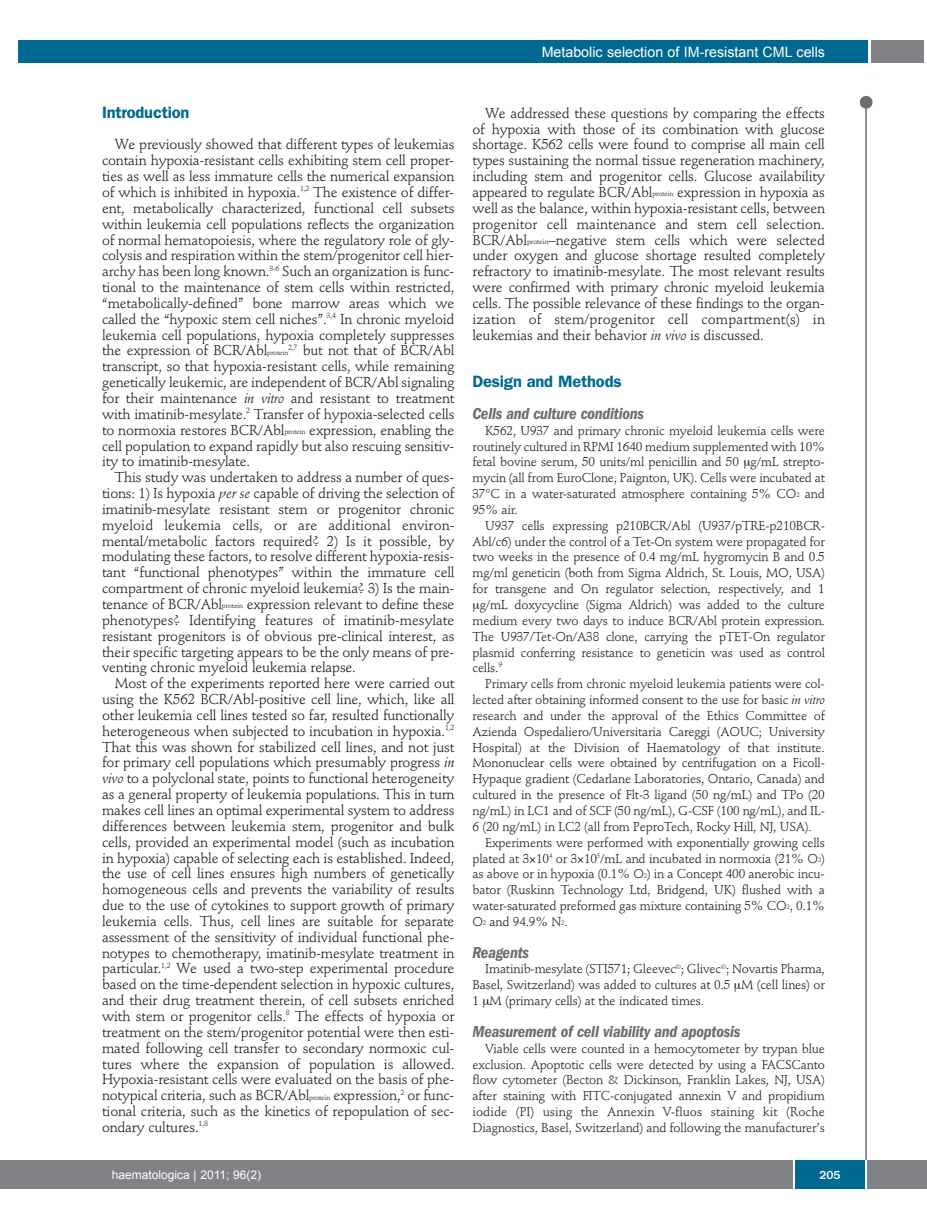
<style>
.page{position:relative;width:927px;height:1225px;background:#fff}
.page>*{position:absolute;margin:0;border:0;box-sizing:border-box;transform-origin:0 0}
.t1{font:italic 600 condensed 16.5px "Franklin Gothic";letter-spacing:-.015em;color:#6c6d70}
.t2{font:600 16.5px "Franklin Gothic";letter-spacing:-.015em;color:#006991}
.t3{font:14.25px/15.9px "Stempel Schneidler";letter-spacing:-.015em;color:#231f20;text-align:justify}
.t4{font:14.25px "Arial";color:#fff}
.t5{font:12.75px/15.9px "Stempel Schneidler";letter-spacing:-.015em;color:#231f20;text-align:justify}
.t6{font:12px "Arial";color:#fff}
.t7{font:500 12px "Franklin Gothic";color:#fff}
.s1{font-size:7.2px}
.s2{font-style:italic}
.s3{font-size:6.3px}
</style>
<div class="page">
<div style="left:860px;top:96px;width:12px;height:13px;background:#6c6d70;border-radius:50%"></div>
<hr style="left:865px;top:98px;width:2px;height:1062px;background:#6c6d70">
<div style="left:871px;top:40px;width:52px;height:22px;background:#808285"></div>
<div style="left:18px;top:40px;width:849px;height:22px;background:#006991"></div>
<div style="left:17px;top:1160px;width:910px;height:28px;background:#808285"></div>
<div style="left:795px;top:1160px;width:70px;height:28px;background:#006991"></div>
<hr style="left:793px;top:1160px;width:2px;height:28px;background:#fff">
<hr style="left:865px;top:1160px;width:2px;height:28px;background:#fff">
<div style="left:0;top:1160px;width:18px;height:28px;background:#808285"></div>
<p class="t4" style="left:542px;top:44px;width:285px">Metabolic selection of IM-resistant CML cells</p>
<p class="t2" style="left:102px;top:106px;width:89px">Introduction</p>
<p class="t3" style="left:102px;top:138px;width:354px;text-indent:13px">We previously showed that different types of leukemias contain hypoxia-resistant cells exhibiting stem cell proper&shy;ties as well as less immature cells the numerical expansion of which is inhibited in hypoxia.<sup>1,2</sup> The existence of differ&shy;ent, metabolically characterized, functional cell subsets within leukemia cell populations reflects the organization of normal hematopoiesis, where the regulatory role of gly&shy;colysis and respiration within the stem/progenitor cell hier&shy;archy has been long known.<sup>3-6</sup> Such an organization is func&shy;tional to the maintenance of stem cells within restricted, “metabolically-defined” bone marrow areas which we called the “hypoxic stem cell niches”.<sup>3,4</sup> In chronic myeloid leukemia cell populations, hypoxia completely suppresses the expression of BCR/Abl<span class="s1">protein</span><sup>2,7</sup> but not that of BCR/Abl transcript, so that hypoxia-resistant cells, while remaining genetically leukemic, are independent of BCR/Abl signaling for their maintenance <span class="s2">in vitro</span> and resistant to treatment with imatinib-mesylate.<sup>2</sup> Transfer of hypoxia-selected cells to normoxia restores BCR/Abl<span class="s1">protein</span> expression, enabling the cell population to expand rapidly but also rescuing sensitiv&shy;ity to imatinib-mesylate.</p>
<p class="t3" style="left:102px;top:471px;width:354px;text-indent:13px">This study was undertaken to address a number of ques&shy;tions: 1) Is hypoxia <span class="s2">per se</span> capable of driving the selection of imatinib-mesylate resistant stem or progenitor chronic myeloid leukemia cells, or are additional environ&shy;mental/metabolic factors required? 2) Is it possible, by modulating these factors, to resolve different hypoxia-resis&shy;tant “functional phenotypes” within the immature cell compartment of chronic myeloid leukemia? 3) Is the main&shy;tenance of BCR/Abl<span class="s1">protein</span> expression relevant to define these phenotypes? Identifying features of imatinib-mesylate resistant progenitors is of obvious pre-clinical interest, as their specific targeting appears to be the only means of pre&shy;venting chronic myeloid leukemia relapse.</p>
<p class="t3" style="left:102px;top:677px;width:354px;text-indent:13px">Most of the experiments reported here were carried out using the K562 BCR/Abl-positive cell line, which, like all other leukemia cell lines tested so far, resulted functionally heterogeneous when subjected to incubation in hypoxia.<sup>1,2<br></sup>That this was shown for stabilized cell lines, and not just for primary cell populations which presumably progress <span class="s2">in vivo</span> to a polyclonal state, points to functional heterogeneity as a general property of leukemia populations. This in turn makes cell lines an optimal experimental system to address differences between leukemia stem, progenitor and bulk cells, provided an experimental model (such as incubation in hypoxia) capable of selecting each is established. Indeed, the use of cell lines ensures high numbers of genetically homogeneous cells and prevents the variability of results due to the use of cytokines to support growth of primary leukemia cells. Thus, cell lines are suitable for separate assessment of the sensitivity of individual functional phe&shy;notypes to chemotherapy, imatinib-mesylate treatment in particular.<sup>1,2</sup> We used a two-step experimental procedure based on the time-dependent selection in hypoxic cultures, and their drug treatment therein, of cell subsets enriched with stem or progenitor cells.<sup>8</sup> The effects of hypoxia or treatment on the stem/progenitor potential were then esti&shy;mated following cell transfer to secondary normoxic cul&shy;tures where the expansion of population is allowed.<br>Hypoxia-resistant cells were evaluated on the basis of phe&shy;notypical criteria, such as BCR/Abl<span class="s1">protein</span> expression,<sup>2</sup> or func&shy;tional criteria, such as the kinetics of repopulation of sec&shy;ondary cultures.<sup>1,8</sup></p>
<p class="t3" style="left:472px;top:106px;width:354px;text-indent:13px">We addressed these questions by comparing the effects of hypoxia with those of its combination with glucose shortage. K562 cells were found to comprise all main cell types sustaining the normal tissue regeneration machinery, including stem and progenitor cells. Glucose availability appeared to regulate BCR/Abl<span class="s1">protein</span> expression in hypoxia as well as the balance, within hypoxia-resistant cells, between progenitor cell maintenance and stem cell selection.<br>BCR/Abl<span class="s1">protein</span>–negative stem cells which were selected under oxygen and glucose shortage resulted completely refractory to imatinib-mesylate. The most relevant results were confirmed with primary chronic myeloid leukemia cells. The possible relevance of these findings to the organ&shy;ization of stem/progenitor cell compartment(s) in leukemias and their behavior <span class="s2">in vivo</span> is discussed.</p>
<p class="t2" style="left:472px;top:376px;width:151px">Design and Methods</p>
<p class="t1" style="left:472px;top:407px;width:173px">Cells and culture conditions</p>
<p class="t5" style="left:472px;top:423px;width:354px;text-indent:13px">K562, U937 and primary chronic myeloid leukemia cells were routinely cultured in RPMI 1640 medium supplemented with 10% fetal bovine serum, 50 units/ml penicillin and 50 g/mL strepto&shy;mycin (all from EuroClone, Paignton, UK). Cells were incubated at 37°C in a water-saturated atmosphere containing 5% CO<span class="s3">2</span> and 95% air.</p>
<p class="t5" style="left:485px;top:518px;width:341px">U937 cells expressing p210BCR/Abl (U937/pTRE-p210BCR-</p>
<p class="t5" style="left:472px;top:534px;width:354px">Abl/c6) under the control of a Tet-On system were propagated for</p>
<p class="t5" style="left:472px;top:550px;width:354px">two weeks in the presence of 0.4 mg/mL hygromycin B and 0.5</p>
<p class="t5" style="left:472px;top:566px;width:354px">mg/ml geneticin (both from Sigma Aldrich, St. Louis, MO, USA)</p>
<p class="t5" style="left:472px;top:582px;width:354px">for transgene and On regulator selection, respectively, and 1</p>
<p class="t5" style="left:480px;top:598px;width:347px">g/mL doxycycline (Sigma Aldrich) was added to the culture</p>
<p class="t5" style="left:472px;top:614px;width:354px">medium every two days to induce BCR/Abl protein expression.</p>
<p class="t5" style="left:472px;top:629px;width:354px">The U937/Tet-On/A38 clone, carrying the pTET-On regulator</p>
<p class="t5" style="left:472px;top:645px;width:354px">plasmid conferring resistance to geneticin was used as control</p>
<p class="t5" style="left:472px;top:661px;width:31px">cells.<sup>9</sup></p>
<p class="t5" style="left:485px;top:677px;width:341px">Primary cells from chronic myeloid leukemia patients were col-</p>
<p class="t5" style="left:472px;top:693px;width:354px">lected after obtaining informed consent to the use for basic <span class="s2">in vitro</span></p>
<p class="t5" style="left:472px;top:709px;width:354px">research and under the approval of the Ethics Committee of</p>
<p class="t5" style="left:472px;top:724px;width:354px">Azienda Ospedaliero/Universitaria Careggi (AOUC; University</p>
<p class="t5" style="left:472px;top:740px;width:354px">Hospital) at the Division of Haematology of that institute.</p>
<p class="t5" style="left:472px;top:756px;width:354px">Mononuclear cells were obtained by centrifugation on a Ficoll-</p>
<p class="t5" style="left:472px;top:772px;width:354px">Hypaque gradient (Cedarlane Laboratories, Ontario, Canada) and</p>
<p class="t5" style="left:472px;top:788px;width:354px">cultured in the presence of Flt-3 ligand (50 ng/mL) and TPo (20</p>
<p class="t5" style="left:472px;top:804px;width:354px">ng/mL) in LC1 and of SCF (50 ng/mL), G-CSF (100 ng/mL), and IL-</p>
<p class="t5" style="left:472px;top:819px;width:341px">6 (20 ng/mL) in LC2 (all from PeproTech, Rocky Hill, NJ, USA).</p>
<p class="t5" style="left:485px;top:835px;width:341px">Experiments were performed with exponentially growing cells</p>
<p class="t5" style="left:472px;top:851px;width:354px">plated at 3 10<sup>4</sup> or 3 10<sup>5</sup>/mL and incubated in normoxia (21% O<span class="s3">2</span>)</p>
<p class="t5" style="left:472px;top:867px;width:354px">as above or in hypoxia (0.1% O<span class="s3">2</span>) in a Concept 400 anerobic incu-</p>
<p class="t5" style="left:472px;top:883px;width:354px">bator (Ruskinn Technology Ltd, Bridgend, UK) flushed with a</p>
<p class="t5" style="left:472px;top:899px;width:354px">water-saturated preformed gas mixture containing 5% CO<span class="s3">2</span>, 0.1%</p>
<p class="t5" style="left:472px;top:915px;width:97px">O<span class="s3">2</span> and 94.9% N<span class="s3">2</span>.</p>
<p class="t1" style="left:472px;top:946px;width:58px">Reagents</p>
<p class="t5" style="left:472px;top:962px;width:354px;text-indent:13px">Imatinib-mesylate (STI571; Gleevec<sup>©</sup>; Glivec<sup>©</sup>; Novartis Pharma, Basel, Switzerland) was added to cultures at 0.5 M (cell lines) or 1 M (primary cells) at the indicated times.</p>
<p class="t1" style="left:472px;top:1025px;width:269px">Measurement of cell viability and apoptosis</p>
<p class="t5" style="left:472px;top:1041px;width:354px;text-indent:13px">Viable cells were counted in a hemocytometer by trypan blue exclusion. Apoptotic cells were detected by using a FACSCanto flow cytometer (Becton &amp; Dickinson, Franklin Lakes, NJ, USA) after staining with FITC-conjugated annexin V and propidium iodide (PI) using the Annexin V-fluos staining kit (Roche Diagnostics, Basel, Switzerland) and following the manufacturer’s</p>
<p class="t6" style="left:112px;top:1168px;width:151px">haematologica | 2011; 96(2)</p>
<p class="t7" style="left:819px;top:1171px;width:23px">205</p>
</div>
